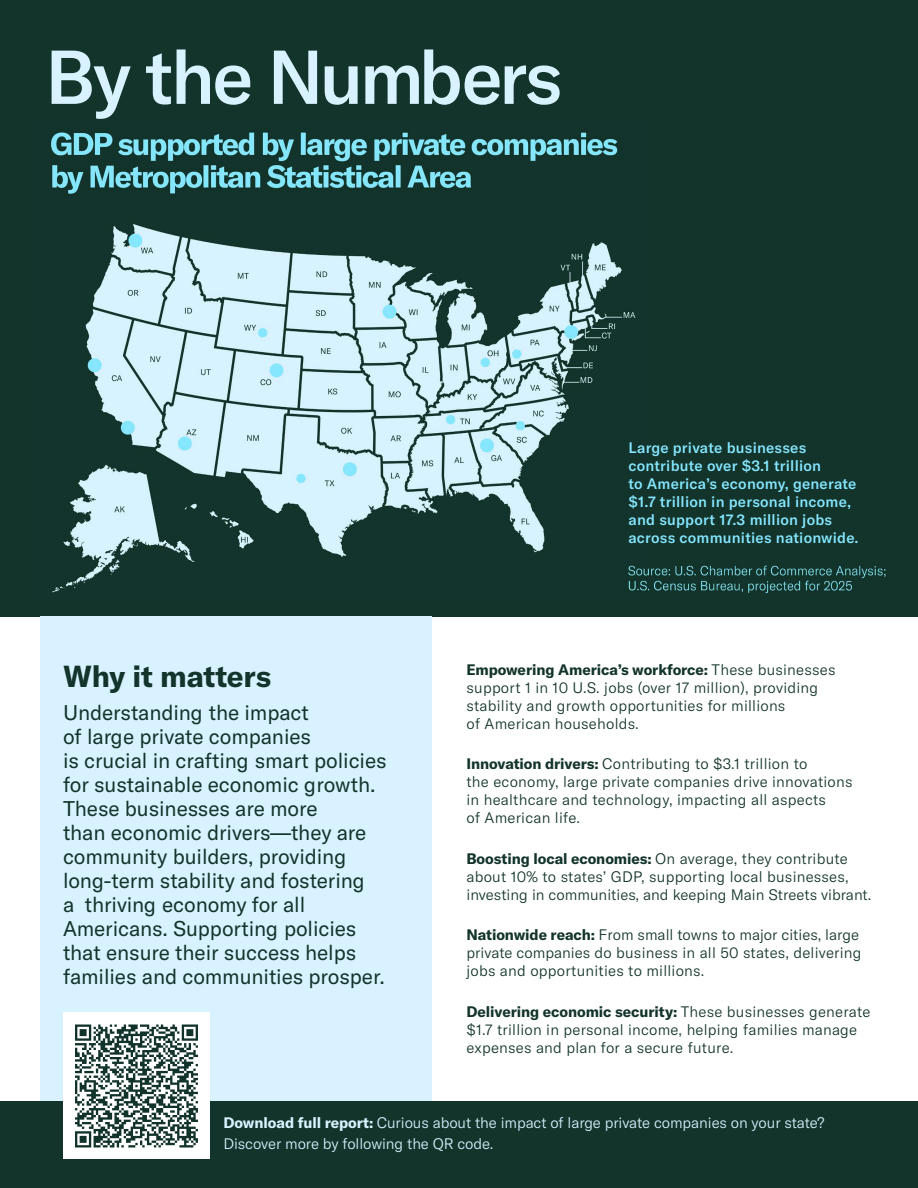
<style>
.page{position:relative;width:918px;height:1188px;background:#fff}
.page>*{position:absolute;margin:0;border:0;box-sizing:border-box;transform-origin:0 0}
.t1{font:500 75px "GT America";letter-spacing:-.04em;color:#d8f2ff}
.t2{font:700 30px "GT America";letter-spacing:-.005em;color:#13342b}
.t3{font:21px/24px "GT America";letter-spacing:-.005em;color:#13342b}
.t4{font:300 15px/18px "GT America";letter-spacing:.015em;color:#13342b}
.t5{font:500 15px/18px "GT America";letter-spacing:.015em;color:#85e7ff}
.t6{font:300 15px/21px "GT America";letter-spacing:-.005em;color:#d8f2ff}
.s1{font-weight:700}
</style>
<div class="page">
<div style="left:0;top:0;width:918px;height:616px;background:#13342b"></div>
<img style="left:51px;top:129px;width:585px;height:464px">
<img style="left:626px;top:564px;width:260px;height:15px">
<img style="left:627px;top:579px;width:225px;height:15px">
<div style="left:40px;top:616px;width:392px;height:485px;background:#d8f2ff"></div>
<div style="left:0;top:1101px;width:918px;height:87px;background:#13342b"></div>
<div style="left:63px;top:1012px;width:147px;height:148px;background:#fff"></div>
<svg style="left:75px;top:1024px;width:123px;height:124px"></svg>
<h1 class="t1" style="left:45px;top:32px;width:519px">By the Numbers</h1>
<p class="t5" style="left:628px;top:438px;width:232px">Large private businesses contribute over $3.1 trillion<br>to America’s economy, generate $1.7 trillion in personal income, and support 17.3 million jobs across communities nationwide.</p>
<h2 class="t2" style="left:63px;top:657px;width:210px">Why it matters</h2>
<p class="t3" style="left:63px;top:700px;width:325px">Understanding the impact<br>of large private companies<br>is crucial in crafting smart policies for sustainable economic growth.<br>These businesses are more<br>than economic drivers—they are community builders, providing long-term stability and fostering<br>a thriving economy for all<br>Americans. Supporting policies that ensure their success helps families and communities prosper.</p>
<p class="t4" style="left:466px;top:661px;width:370px"><span class="s1">Empowering America’s workforce:</span> These businesses support 1 in 10 U.S. jobs (over 17 million), providing stability and growth opportunities for millions<br>of American households.</p>
<p class="t4" style="left:466px;top:755px;width:388px"><span class="s1">Innovation drivers:</span> Contributing to $3.1 trillion to<br>the economy, large private companies drive innovations in healthcare and technology, impacting all aspects<br>of American life.</p>
<p class="t4" style="left:466px;top:850px;width:406px"><span class="s1">Boosting local economies:</span> On average, they contribute about 10% to states’ GDP, supporting local businesses, investing in communities, and keeping Main Streets vibrant.</p>
<p class="t4" style="left:466px;top:926px;width:397px"><span class="s1">Nationwide reach:</span> From small towns to major cities, large private companies do business in all 50 states, delivering jobs and opportunities to millions.</p>
<p class="t4" style="left:466px;top:1003px;width:406px"><span class="s1">Delivering economic security:</span> These businesses generate $1.7 trillion in personal income, helping families manage expenses and plan for a secure future.</p>
<p class="t6" style="left:224px;top:1112px;width:603px"><span class="s1">Download full report:</span> Curious about the impact of large private companies on your state?<br>Discover more by following the QR code.</p>
</div>
